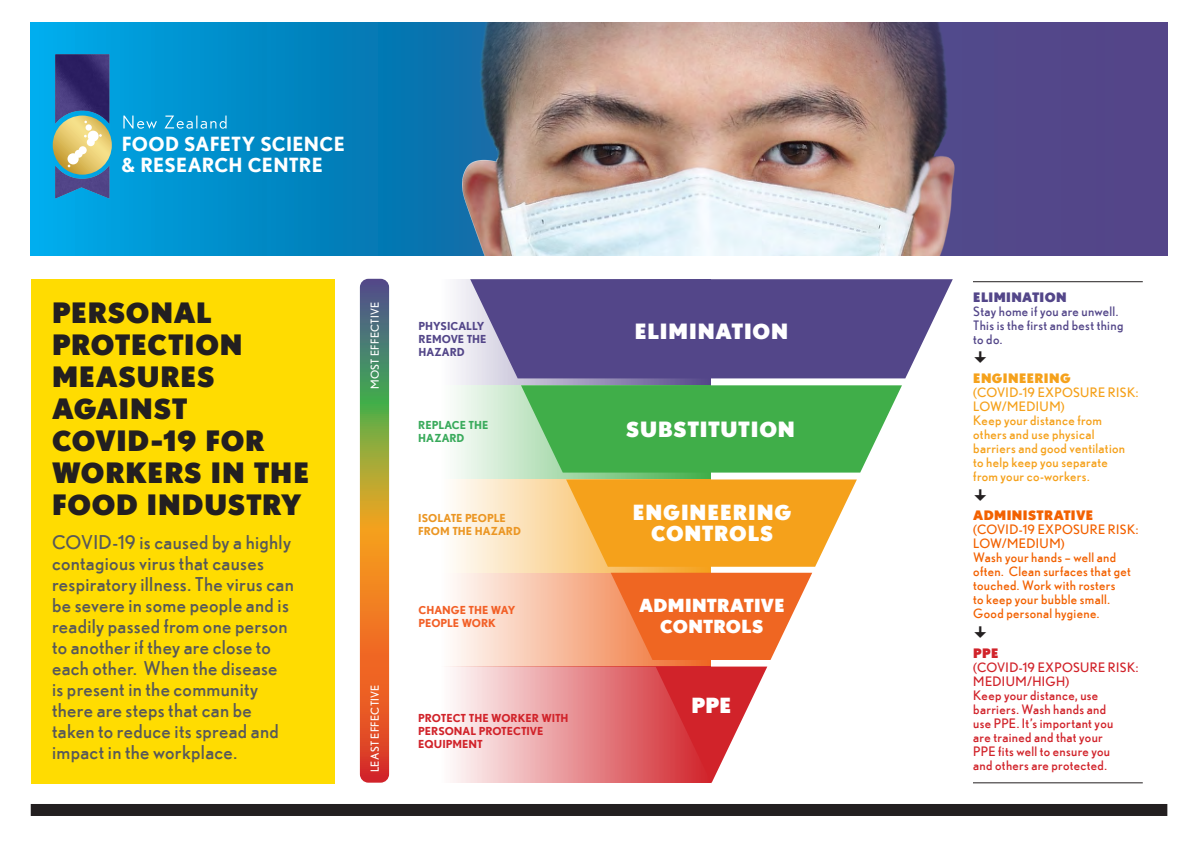
<style>
.page{position:relative;width:1191px;height:842px;background:#fff}
.page>*{position:absolute;margin:0;border:0;box-sizing:border-box;transform-origin:0 0}
.t1{font:900 28px/32px "Nobel";letter-spacing:.025em;color:#231f20}
.t2{font:900 21px "Nobel";letter-spacing:.04em;color:#fff}
.t3{font:900 20.8px/20.8px "Nobel";letter-spacing:.045em;color:#fff;text-align:center}
.t4{font:700 19.4px/20.7px "Nobel";letter-spacing:.01em;color:#fff}
.t5{font:19px/21px "Nobel";letter-spacing:.015em;color:#57585a}
.t6{font:900 18px/20.8px "Nobel";letter-spacing:.015em;color:#fff;text-align:center}
.Paragraph_Style_1_co{font:13px/14px "Nobel";letter-spacing:.025em;color:#d1232a}
.Paragraph_Style_1_co-2{font:13px/14px "Nobel";letter-spacing:.025em;color:#f26101}
.Paragraph_Style_1_co-3{font:13px/14px "Nobel";letter-spacing:.025em;color:#f5a11b}
.Paragraph_Style_1_co-4{font:13px/14px "Nobel";letter-spacing:.025em;color:#534689}
.Paragraph_Style_1_co-5{font:900 13px "Nobel";letter-spacing:.03em;color:#534689}
.Paragraph_Style_3{font:700 11px/13px "Nobel";letter-spacing:-.005em;color:#d1232a}
.t7{font:11px "Nobel";letter-spacing:.03em;color:#fff}
.Paragraph_Style_3-2{font:700 11px/13px "Nobel";color:#eb9623}
.Paragraph_Style_3-3{font:700 11px/13px "Nobel";color:#534689}
.Paragraph_Style_3-4{font:700 11px/13px "Nobel";letter-spacing:-.005em;color:#f25f26}
.Paragraph_Style_3-5{font:700 11px/13px "Nobel";color:#39aa5b}
.s1{font-weight:900}
</style>
<div class="page">
<div style="left:31px;top:279px;width:303px;height:504px;background:#ffdc01"></div>
<div style="left:374px;top:279px;width:337px;height:106px;background:linear-gradient(to right,#fff,#574b8c)"></div>
<div style="left:374px;top:385px;width:337px;height:94px;background:linear-gradient(to right,#fff,#44b04d)"></div>
<div style="left:374px;top:479px;width:337px;height:93px;background:linear-gradient(to right,#fff,#f5a321)"></div>
<div style="left:374px;top:572px;width:337px;height:94px;background:linear-gradient(to right,#fff,#ef6a27)"></div>
<svg style="left:389px;top:666px;width:266px;height:117px"></svg>
<svg style="left:31px;top:23px;width:1136px;height:232px;background:#6187a8"></svg>
<svg style="left:53px;top:116px;width:59px;height:59px"></svg>
<svg style="left:55px;top:54px;width:54px;height:145px;background:#6f7383"></svg>
<svg style="left:123px;top:116px;width:103px;height:13px"></svg>
<svg style="left:470px;top:279px;width:482px;height:99px;background:#625693"></svg>
<svg style="left:521px;top:385px;width:381px;height:88px;background:#52b55a"></svg>
<svg style="left:566px;top:479px;width:291px;height:88px;background:#f6ab34"></svg>
<svg style="left:611px;top:573px;width:201px;height:87px;background:#f17a3f"></svg>
<svg style="left:655px;top:666px;width:112px;height:117px"></svg>
<svg style="left:360px;top:279px;width:29px;height:504px;background:#b27e3b"></svg>
<div style="left:31px;top:804px;width:1136px;height:12px;background:#231f20"></div>
<hr style="left:973px;top:782px;width:169px;height:1px;background:#231f20">
<hr style="left:973px;top:281px;width:169px;height:1px;background:#231f20">
<p class="t4" style="left:122px;top:133px;width:225px">FOOD SAFETY SCIENCE &amp; RESEARCH CENTRE</p>
<p class="t1" style="left:52px;top:296px;width:258px">PERSONAL<br>PROTECTION<br>MEASURES<br>AGAINST<br>COVID-19 FOR<br>WORKERS IN THE<br>FOOD INDUSTRY</p>
<p class="t5" style="left:52px;top:531px;width:243px">COVID-19 is caused by a highly contagious virus that causes respiratory illness. The virus can be severe in some people and is readily passed from one person to another if they are close to each other. When the disease<br>is present in the community there are steps that can be taken to reduce its spread and impact in the workplace.</p>
<p class="t7" style="left:368px;top:389px;width:89px;rotate:-90deg">MOST EFFECTIVE</p>
<p class="t7" style="left:368px;top:772px;width:89px;rotate:-90deg">LEAST EFFECTIVE</p>
<p class="Paragraph_Style_3-3" style="left:418px;top:319px;width:69px">PHYSICALLY<br>REMOVE THE<br>HAZARD</p>
<p class="Paragraph_Style_3-5" style="left:418px;top:418px;width:72px">REPLACE THE<br>HAZARD</p>
<p class="Paragraph_Style_3-2" style="left:418px;top:511px;width:104px">ISOLATE PEOPLE<br>FROM THE HAZARD</p>
<p class="Paragraph_Style_3-4" style="left:418px;top:604px;width:98px">CHANGE THE WAY<br>PEOPLE WORK</p>
<p class="Paragraph_Style_3" style="left:418px;top:711px;width:152px">PROTECT THE WORKER WITH<br>PERSONAL PROTECTIVE<br>EQUIPMENT</p>
<p class="t2" style="left:634px;top:318px;width:155px">ELIMINATION</p>
<p class="t2" style="left:626px;top:416px;width:170px">SUBSTITUTION</p>
<p class="t3" style="left:633px;top:501px;width:160px">ENGINEERING<br>CONTROLS</p>
<p class="t6" style="left:639px;top:595px;width:147px">ADMINTRATIVE<br>CONTROLS</p>
<p class="t3" style="left:691px;top:695px;width:41px">PPE</p>
<p class="Paragraph_Style_1_co-5" style="left:973px;top:289px;width:95px">ELIMINATION</p>
<p class="Paragraph_Style_1_co-4" style="left:973px;top:304px;width:152px">Stay home if you are unwell.<br>This is the first and best thing to do.</p>
<p class="Paragraph_Style_1_co-3" style="left:973px;top:371px;width:167px"><span class="s1">ENGINEERING<br></span>(COVID-19 EXPOSURE RISK:<br>LOW/MEDIUM)<br>Keep your distance from others and use physical barriers and good ventilation to help keep you separate<br>from your co-workers.</p>
<p class="Paragraph_Style_1_co-2" style="left:973px;top:509px;width:167px"><span class="s1">ADMINISTRATIVE </span>(COVID-19 EXPOSURE RISK:<br>LOW/MEDIUM)<br>Wash your hands – well and often. Clean surfaces that get touched. Work with rosters<br>to keep your bubble small.<br>Good personal hygiene.</p>
<p class="Paragraph_Style_1_co" style="left:973px;top:646px;width:167px"><span class="s1">PPE<br></span>(COVID-19 EXPOSURE RISK:<br>MEDIUM/HIGH)<br>Keep your distance, use barriers. Wash hands and<br>use PPE. It’s important you<br>are trained and that your<br>PPE fits well to ensure you<br>and others are protected.</p>
</div>
